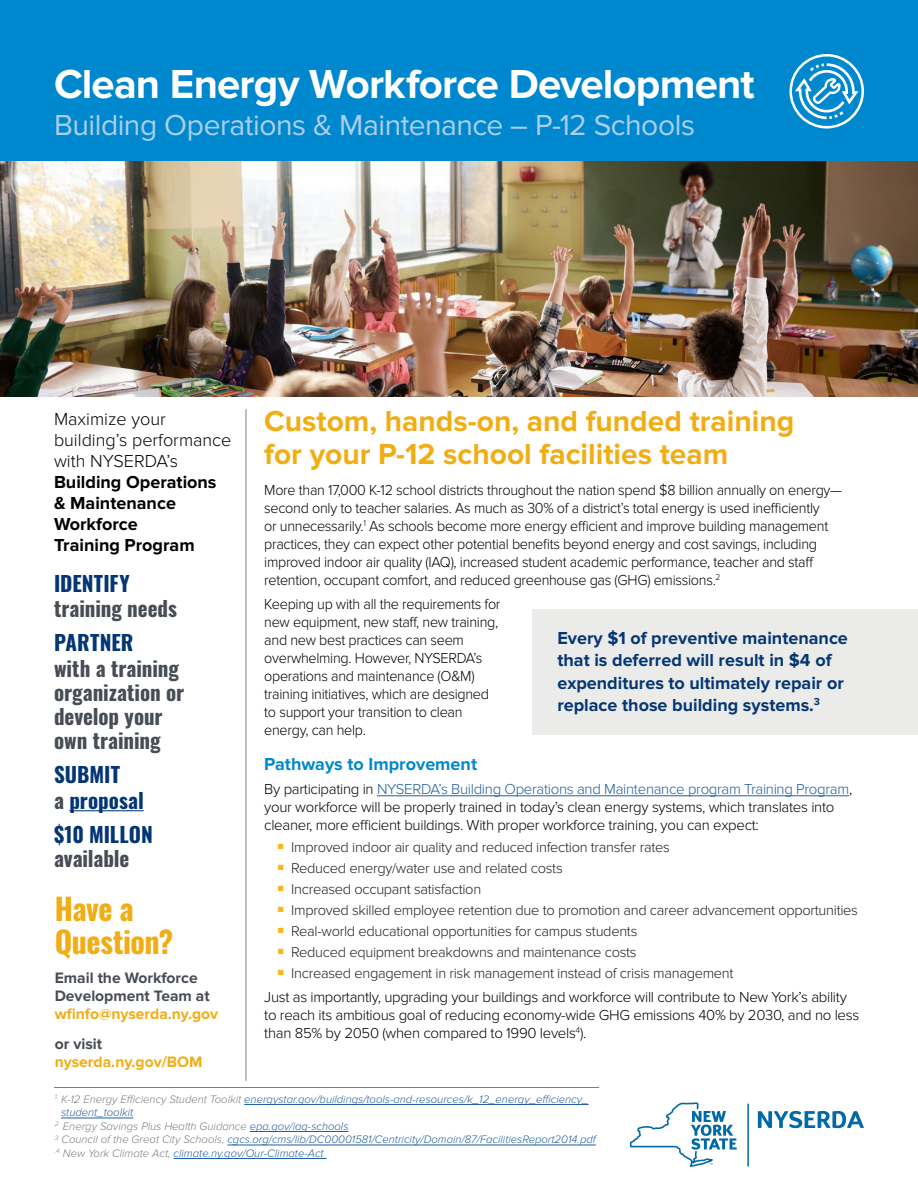
<style>
.page{position:relative;width:918px;height:1188px;background:#fff}
.page>*{position:absolute;margin:0;border:0;box-sizing:border-box;transform-origin:0 0}
.t1{font:700 42px "Proxima Nova";letter-spacing:-.02em;color:#fff}
.t2{font:700 30px/33px "Proxima Nova";color:#f1ad14}
.t3{font:30px "Proxima Nova";letter-spacing:-.015em;color:#adcfed}
.t4{font:700 30px/33px "Oswald";letter-spacing:-.015em;color:#f1ad14}
.t5{font:700 21px/24px "Oswald";letter-spacing:-.005em;color:#474c55}
.t6{font:700 21px/25.5px "Oswald";color:#043673}
.t7{font:700 18px/22.5px "Proxima Nova";color:#043673}
.t8{font:700 18px/21px "Proxima Nova";color:#000}
.t9{font:300 18px/21px "Proxima Nova";color:#000}
.t10{font:700 18px "Proxima Nova";color:#0088ce}
.t11{font:700 15.6px/18px "Proxima Nova";color:#474c55}
.t12{font:700 15.6px "Proxima Nova";color:#f1ad14}
.t13{font:300 15px/18px "Proxima Nova";letter-spacing:-.02em;color:#000;scale:.96 1}
.t14{font:300 15px/18px "Proxima Nova";letter-spacing:-.02em;color:#000}
.t15{font:300 14.7px "Proxima Nova";letter-spacing:-.02em;color:#222121}
.t16{font:italic 300 11.25px/13.5px "Proxima Nova";color:#215e9e}
.t17{font:italic 300 11.25px "Proxima Nova";color:#797d82}
.s1{color:#474c55}
.s2{color:#215e9e}
.s3{color:#797d82}
</style>
<div class="page">
<img style="left:0;top:160px;width:918px;height:236px">
<div style="left:0;top:0;width:918px;height:160px;background:#0088ce"></div>
<svg style="left:789px;top:54px;width:75px;height:75px"></svg>
<hr style="left:377px;top:796px;width:472px;height:1px;background:#215e9e">
<hr style="left:246px;top:409px;width:1px;height:672px;background:#797d82">
<hr style="left:69px;top:810px;width:75px;height:1px;background:#043673">
<hr style="left:244px;top:1104px;width:345px;height:1px;background:#215e9e">
<hr style="left:61px;top:1118px;width:72px;height:1px;background:#215e9e">
<hr style="left:250px;top:1131px;width:99px;height:1px;background:#215e9e">
<hr style="left:227px;top:1145px;width:369px;height:1px;background:#215e9e">
<hr style="left:174px;top:1158px;width:153px;height:1px;background:#215e9e">
<hr style="left:54px;top:1087px;width:545px;height:1px;background:#797d82">
<div style="left:532px;top:609px;width:386px;height:125px;background:#ebebea"></div>
<svg style="left:630px;top:1102px;width:107px;height:65px"></svg>
<svg style="left:758px;top:1111px;width:106px;height:17px"></svg>
<hr style="left:747px;top:1104px;width:2px;height:63px;background:#0069a7">
<h1 class="t1" style="left:54px;top:59px;width:702px">Clean Energy Workforce Development</h1>
<h2 class="t3" style="left:54px;top:108px;width:643px">Building Operations &amp; Maintenance – P-12 Schools</h2>
<p class="t9" style="left:54px;top:408px;width:179px">Maximize your building’s performance with NYSERDA’s</p>
<p class="t8" style="left:54px;top:472px;width:164px">Building Operations &amp; Maintenance<br>Workforce<br>Training Program</p>
<h3 class="t6" style="left:54px;top:572px;width:77px">IDENTIFY</h3>
<h3 class="t5" style="left:54px;top:598px;width:125px">training needs</h3>
<h3 class="t6" style="left:54px;top:631px;width:81px">PARTNER</h3>
<h3 class="t5" style="left:54px;top:658px;width:132px">with a training organization or develop your own training</h3>
<h3 class="t6" style="left:54px;top:763px;width:91px">SUBMIT<br><span class="s1">a</span> proposal</h3>
<h3 class="t6" style="left:54px;top:823px;width:100px">$10 MILLON</h3>
<h3 class="t5" style="left:54px;top:848px;width:77px">available</h3>
<h2 class="t4" style="left:55px;top:895px;width:120px">Have a<br>Question?</h2>
<p class="t11" style="left:55px;top:969px;width:157px">Email the Workforce<br>Development Team at</p>
<p class="t12" style="left:55px;top:1004px;width:165px">wfinfo@nyserda.ny.gov</p>
<p class="t11" style="left:55px;top:1035px;width:49px">or visit</p>
<p class="t12" style="left:55px;top:1053px;width:149px">nyserda.ny.gov/BOM</p>
<h2 class="t2" style="left:264px;top:405px;width:532px">Custom, hands-on, and funded training for your P-12 school facilities team</h2>
<p class="t13" style="left:264px;top:481px;width:604px">More than 17,000 K-12 school districts throughout the nation spend $8 billion annually on energy— second only to teacher salaries. As much as 30% of a district’s total energy is used inefficiently<br>or unnecessarily.<sup>1</sup> As schools become more energy efficient and improve building management practices, they can expect other potential benefits beyond energy and cost savings, including improved indoor air quality (IAQ), increased student academic performance, teacher and staff retention, occupant comfort, and reduced greenhouse gas (GHG) emissions.<sup>2</sup></p>
<p class="t13" style="left:264px;top:595px;width:248px">Keeping up with all the requirements for new equipment, new staff, new training, and new best practices can seem overwhelming. However, NYSERDA’s operations and maintenance (O&amp;M) training initiatives, which are designed to support your transition to clean energy, can help.</p>
<p class="t7" style="left:557px;top:627px;width:292px">Every $1 of preventive maintenance that is deferred will result in $4 of expenditures to ultimately repair or replace those building systems.<sup>3</sup></p>
<p class="t10" style="left:264px;top:753px;width:214px">Pathways to Improvement</p>
<p class="t14" style="left:264px;top:780px;width:589px">By participating in <span class="s2">NYSERDA’s Building Operations and Maintenance program Training Program</span>, your workforce will be properly trained in today’s clean energy systems, which translates into cleaner, more efficient buildings. With proper workforce training, you can expect:</p>
<p class="t15" style="left:278px;top:839px;width:394px"><sup>■</sup> Improved indoor air quality and reduced infection transfer rates</p>
<p class="t15" style="left:278px;top:860px;width:286px"><sup>■</sup> Reduced energy/water use and related costs</p>
<p class="t15" style="left:278px;top:881px;width:205px"><sup>■</sup> Increased occupant satisfaction</p>
<p class="t15" style="left:278px;top:902px;width:582px"><sup>■</sup> Improved skilled employee retention due to promotion and career advancement opportunities</p>
<p class="t15" style="left:278px;top:923px;width:361px"><sup>■</sup> Real-world educational opportunities for campus students</p>
<p class="t15" style="left:278px;top:944px;width:360px"><sup>■</sup> Reduced equipment breakdowns and maintenance costs</p>
<p class="t15" style="left:278px;top:965px;width:457px"><sup>■</sup> Increased engagement in risk management instead of crisis management</p>
<p class="t14" style="left:264px;top:988px;width:596px">Just as importantly, upgrading your buildings and workforce will contribute to New York’s ability to reach its ambitious goal of reducing economy-wide GHG emissions 40% by 2030, and no less than 85% by 2050 (when compared to 1990 levels<sup>4</sup>).</p>
<p class="t16" style="left:61px;top:1093px;width:529px;text-indent:-6px"><sup>1.</sup> <span class="s3">K-12 Energy Efficiency Student Toolkit</span> energystar.gov/buildings/tools-and-resources/k_12_energy_efficiency_ student_toolkit</p>
<p class="t17" style="left:55px;top:1120px;width:295px"><sup>2.</sup> Energy Savings Plus Health Guidance <span class="s2">epa.gov/iaq-schools</span></p>
<p class="t16" style="left:55px;top:1133px;width:543px"><sup>3.</sup> <span class="s3">Council of the Great City Schools,</span> cgcs.org/cms/lib/DC00001581/Centricity/Domain/87/FacilitiesReport2014.pdf <sup>.4.</sup> <span class="s3">New York Climate Act,</span> climate.ny.gov/Our-Climate-Act</p>
</div>
